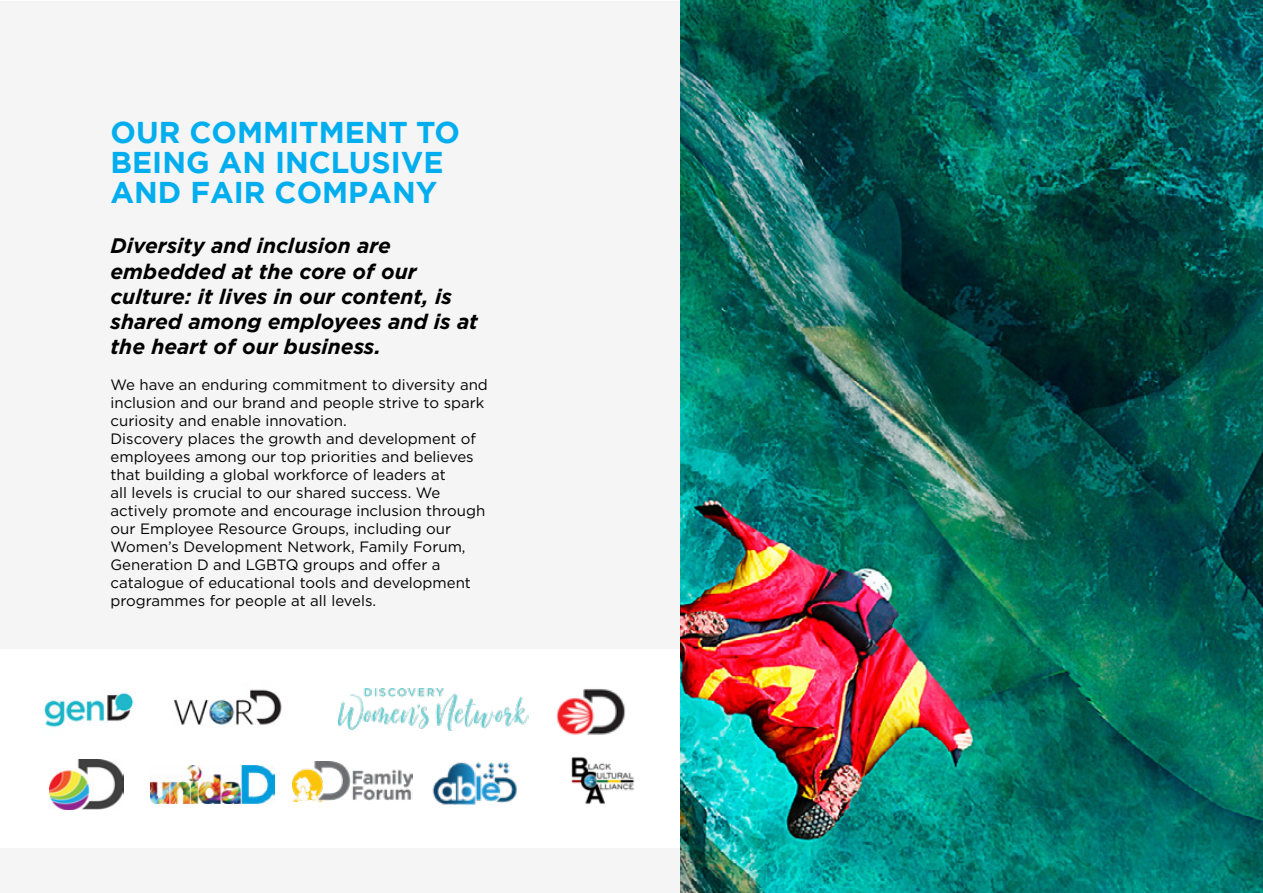
<style>
.page{position:relative;width:1263px;height:893px;background:#fff}
.page>*{position:absolute;margin:0;border:0;box-sizing:border-box;transform-origin:0 0}
.t1{font:700 30px/30px "Gotham";color:#00aeef}
.t2{font:italic 700 21px/25.2px "Gotham";color:#000}
.t3{font:15px/18px "Gotham";color:#000}
</style>
<div class="page">
<div style="left:0;top:1px;width:784px;height:892px;background:#f5f5f5"></div>
<img style="left:680px;top:1px;width:582px;height:891px">
<div style="left:0;top:649px;width:679px;height:198px;background:#fff"></div>
<img style="left:556px;top:689px;width:70px;height:46px">
<img style="left:151px;top:766px;width:123px;height:38px">
<img style="left:571px;top:757px;width:64px;height:47px">
<img style="left:338px;top:688px;width:190px;height:42px">
<img style="left:173px;top:689px;width:109px;height:36px">
<img style="left:432px;top:762px;width:85px;height:43px">
<img style="left:50px;top:760px;width:73px;height:50px">
<img style="left:292px;top:761px;width:120px;height:41px">
<img style="left:43px;top:692px;width:91px;height:36px">
<h1 class="t1" style="left:111px;top:117px;width:351px">OUR COMMITMENT TO<br>BEING AN INCLUSIVE<br>AND FAIR COMPANY</h1>
<h2 class="t2" style="left:111px;top:233px;width:369px">Diversity and inclusion are embedded at the core of our culture: it lives in our content, is shared among employees and is at the heart of our business.</h2>
<p class="t3" style="left:111px;top:376px;width:379px">We have an enduring commitment to diversity and inclusion and our brand and people strive to spark curiosity and enable innovation.<br>Discovery places the growth and development of employees among our top priorities and believes that building a global workforce of leaders at<br>all levels is crucial to our shared success. We actively promote and encourage inclusion through our Employee Resource Groups, including our Women’s Development Network, Family Forum, Generation D and LGBTQ groups and offer a catalogue of educational tools and development programmes for people at all levels.</p>
</div>
